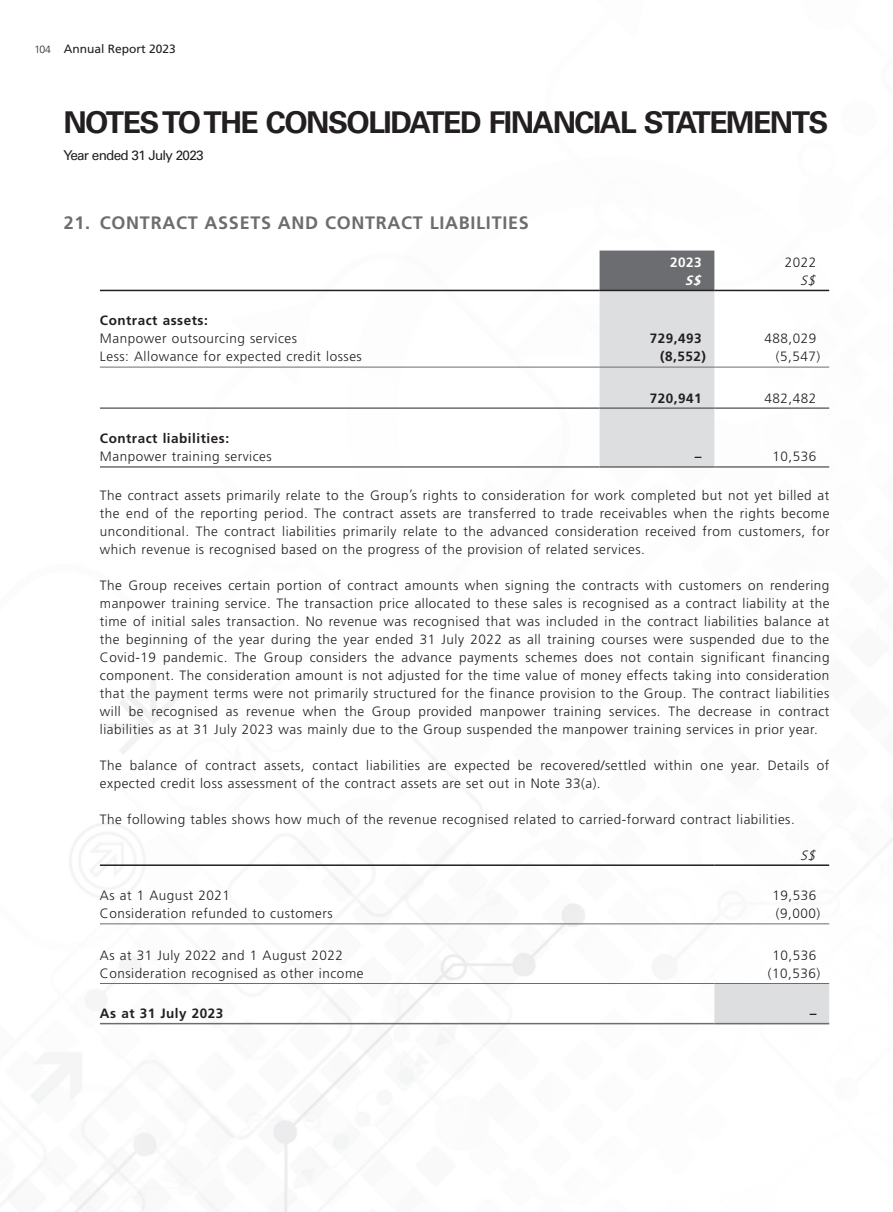
<style>
.page{position:relative;width:893px;height:1212px;background:#fff}
.page>*{position:absolute;margin:0;border:0;box-sizing:border-box;transform-origin:0 0}
.t1{font:700 30px "Univers LT Std";letter-spacing:-.05em;color:#231f20}
.t2{font:700 18px "Frutiger LT Std";letter-spacing:.04em;color:#6c6d70}
.t3{font:300 13.5px/18px "Frutiger LT Std";letter-spacing:.04em;color:#231f20;text-align:justify}
.t4{font:700 13.5px "Frutiger LT Std";letter-spacing:.04em;color:#231f20}
.t5{font:13.5px "Univers LT Std";letter-spacing:-.055em;color:#231f20}
.t6{font:700 13.5px "Frutiger LT Std";color:#fff}
.t7{font:italic 300 13.5px "Frutiger LT Std";color:#231f20}
.t8{font:italic 700 13.5px "Frutiger LT Std";color:#fff}
.t9{font:12px "Frutiger LT Std";color:#231f20}
.t10{font:300 10.5px "Univers LT Std";color:#231f20}
</style>
<div class="page">
<svg style="left:600px;top:251px;width:114px;height:215px"></svg>
<hr style="left:100px;top:290px;width:500px;height:1px;background:#231f20">
<hr style="left:600px;top:290px;width:114px;height:1px;background:#231f20">
<hr style="left:714px;top:290px;width:115px;height:1px;background:#231f20">
<hr style="left:100px;top:367px;width:500px;height:1px;background:#6c6d70">
<hr style="left:600px;top:367px;width:114px;height:1px;background:#6c6d70">
<hr style="left:714px;top:367px;width:115px;height:1px;background:#6c6d70">
<hr style="left:100px;top:407px;width:500px;height:2px;background:#6c6d70">
<hr style="left:600px;top:407px;width:114px;height:2px;background:#6c6d70">
<hr style="left:714px;top:407px;width:115px;height:2px;background:#6c6d70">
<hr style="left:100px;top:466px;width:500px;height:2px;background:#6c6d70">
<hr style="left:600px;top:466px;width:114px;height:2px;background:#6c6d70">
<hr style="left:714px;top:466px;width:115px;height:2px;background:#6c6d70">
<div style="left:714px;top:984px;width:115px;height:39px;background:#dddee0"></div>
<hr style="left:100px;top:864px;width:614px;height:2px;background:#231f20">
<hr style="left:714px;top:864px;width:115px;height:2px;background:#231f20">
<hr style="left:100px;top:923px;width:614px;height:1px;background:#6c6d70">
<hr style="left:714px;top:923px;width:115px;height:1px;background:#6c6d70">
<hr style="left:100px;top:983px;width:614px;height:1px;background:#6c6d70">
<hr style="left:714px;top:983px;width:115px;height:1px;background:#6c6d70">
<hr style="left:100px;top:1023px;width:614px;height:1px;background:#6c6d70">
<hr style="left:714px;top:1023px;width:115px;height:1px;background:#6c6d70">
<p class="t10" style="left:34px;top:43px;width:18px">104</p>
<p class="t9" style="left:64px;top:42px;width:114px">Annual Report 2023</p>
<h1 class="t1" style="left:63px;top:105px;width:767px">NOTES TO THE CONSOLIDATED FINANCIAL STATEMENTS</h1>
<p class="t5" style="left:63px;top:147px;width:142px">Year ended 31 July 2023</p>
<h2 class="t2" style="left:64px;top:212px;width:466px">21. CONTRACT ASSETS AND CONTRACT LIABILITIES</h2>
<p class="t6" style="left:670px;top:254px;width:33px">2023</p>
<p class="t3" style="left:785px;top:253px;width:33px">2022</p>
<p class="t8" style="left:685px;top:272px;width:21px">S$</p>
<p class="t7" style="left:800px;top:273px;width:20px">S$</p>
<p class="t4" style="left:100px;top:313px;width:109px">Contract assets:</p>
<p class="t3" style="left:100px;top:330px;width:199px">Manpower outsourcing services</p>
<p class="t4" style="left:650px;top:331px;width:53px">729,493</p>
<p class="t3" style="left:765px;top:330px;width:53px">488,029</p>
<p class="t3" style="left:100px;top:348px;width:263px">Less: Allowance for expected credit losses</p>
<p class="t4" style="left:660px;top:349px;width:47px">(8,552)</p>
<p class="t3" style="left:776px;top:348px;width:46px">(5,547)</p>
<p class="t4" style="left:650px;top:390px;width:53px">720,941</p>
<p class="t3" style="left:765px;top:389px;width:53px">482,482</p>
<p class="t4" style="left:100px;top:431px;width:131px">Contract liabilities:</p>
<p class="t3" style="left:100px;top:448px;width:173px">Manpower training services</p>
<p class="t4" style="left:695px;top:449px;width:8px">–</p>
<p class="t3" style="left:773px;top:448px;width:45px">10,536</p>
<p class="t3" style="left:100px;top:487px;width:731px">The contract assets primarily relate to the Group’s rights to consideration for work completed but not yet billed at the end of the reporting period. The contract assets are transferred to trade receivables when the rights become unconditional. The contract liabilities primarily relate to the advanced consideration received from customers, for which revenue is recognised based on the progress of the provision of related services.</p>
<p class="t3" style="left:100px;top:576px;width:731px">The Group receives certain portion of contract amounts when signing the contracts with customers on rendering manpower training service. The transaction price allocated to these sales is recognised as a contract liability at the time of initial sales transaction. No revenue was recognised that was included in the contract liabilities balance at the beginning of the year during the year ended 31 July 2022 as all training courses were suspended due to the Covid-19 pandemic. The Group considers the advance payments schemes does not contain significant financing component. The consideration amount is not adjusted for the time value of money effects taking into consideration that the payment terms were not primarily structured for the finance provision to the Group. The contract liabilities will be recognised as revenue when the Group provided manpower training services. The decrease in contract liabilities as at 31 July 2023 was mainly due to the Group suspended the manpower training services in prior year.</p>
<p class="t3" style="left:100px;top:756px;width:731px">The balance of contract assets, contact liabilities are expected be recovered/settled within one year. Details of expected credit loss assessment of the contract assets are set out in Note 33(a).</p>
<p class="t3" style="left:100px;top:810px;width:696px">The following tables shows how much of the revenue recognised related to carried-forward contract liabilities.</p>
<p class="t7" style="left:800px;top:847px;width:20px">S$</p>
<p class="t3" style="left:100px;top:887px;width:132px">As at 1 August 2021</p>
<p class="t3" style="left:773px;top:887px;width:45px">19,536</p>
<p class="t3" style="left:100px;top:905px;width:234px">Consideration refunded to customers</p>
<p class="t3" style="left:776px;top:905px;width:46px">(9,000)</p>
<p class="t3" style="left:100px;top:946px;width:245px">As at 31 July 2022 and 1 August 2022</p>
<p class="t3" style="left:773px;top:946px;width:45px">10,536</p>
<p class="t3" style="left:100px;top:964px;width:265px">Consideration recognised as other income</p>
<p class="t3" style="left:768px;top:964px;width:54px">(10,536)</p>
<p class="t4" style="left:100px;top:1005px;width:125px">As at 31 July 2023</p>
<p class="t4" style="left:810px;top:1005px;width:8px">–</p>
</div>
